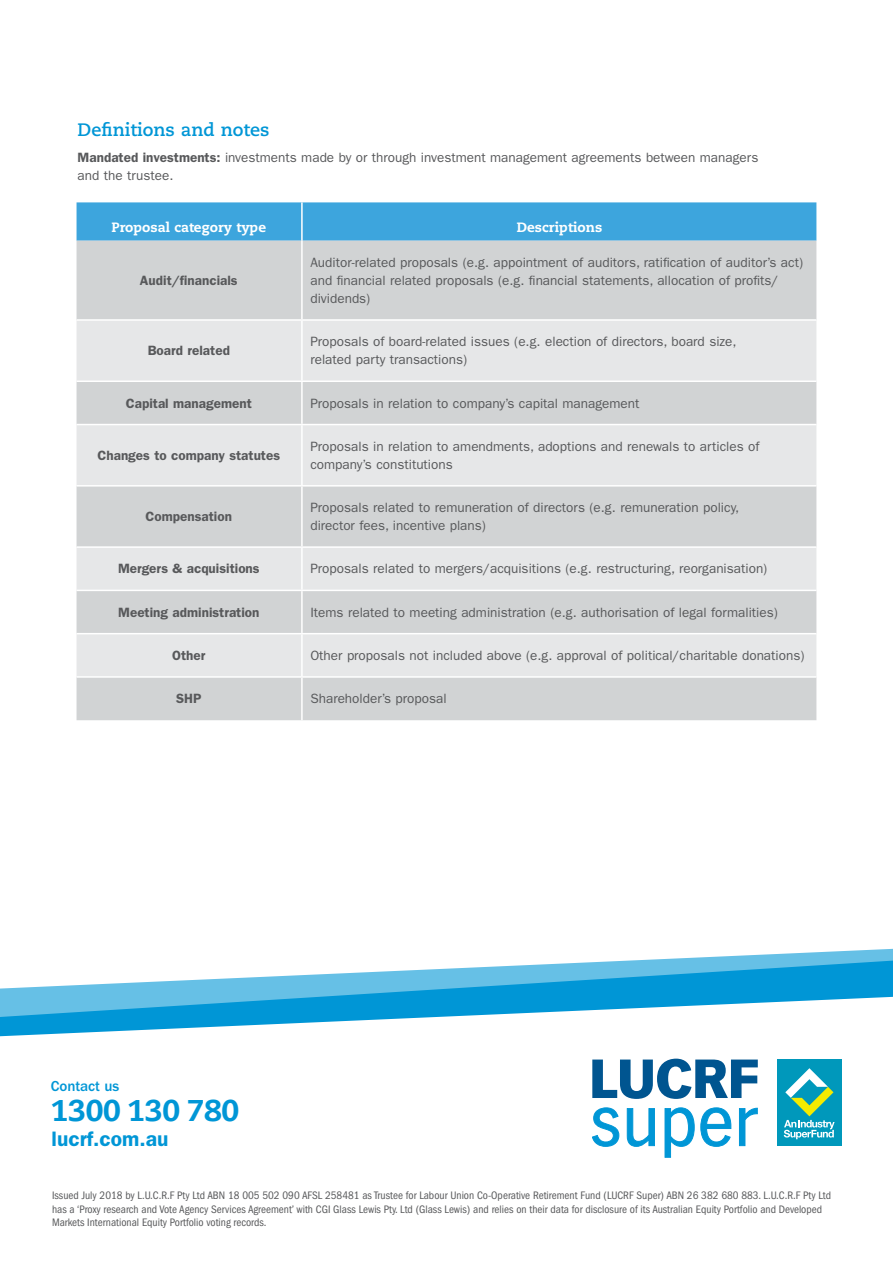
<style>
.page{position:relative;width:893px;height:1263px;background:#fff}
.page>*{position:absolute;margin:0;border:0;box-sizing:border-box;transform-origin:0 0}
.t1{font:800 30px "Caecilia LT Std";letter-spacing:-.01em;color:#0096d6}
.t2{font:600 21px "ITC Franklin Gothic Std";color:#0096d6}
.t3{font:700 18px "Caecilia LT Std";color:#0096d6}
.t4{font:500 15px "ITC Franklin Gothic Std";letter-spacing:-.005em;color:#0096d6}
.t5{font:13.5px/18px "ITC Franklin Gothic Std";color:#58595b}
.t6{font:600 13.5px "ITC Franklin Gothic Std";color:#58595b}
.t7{font:800 13.5px "Caecilia LT Std";color:#fff}
.t8{font:condensed 11.25px/13.5px "ITC Franklin Gothic Std";color:#58595b}
.s1{font-weight:600}
</style>
<div class="page">
<div style="left:77px;top:202px;width:739px;height:39px;background:#3da5dd"></div>
<div style="left:77px;top:241px;width:739px;height:479px;background:#d1d3d4"></div>
<svg style="left:77px;top:321px;width:739px;height:355px;background:#dddedf"></svg>
<hr style="left:301px;top:202px;width:2px;height:39px;background:#fff">
<hr style="left:301px;top:241px;width:2px;height:78px;background:#fff">
<hr style="left:77px;top:319px;width:225px;height:2px;background:#fff">
<hr style="left:302px;top:319px;width:514px;height:2px;background:#fff">
<hr style="left:301px;top:321px;width:2px;height:59px;background:#fff">
<hr style="left:77px;top:380px;width:225px;height:2px;background:#fff">
<hr style="left:302px;top:380px;width:514px;height:2px;background:#fff">
<hr style="left:301px;top:382px;width:2px;height:42px;background:#fff">
<hr style="left:77px;top:424px;width:225px;height:1px;background:#fff">
<hr style="left:302px;top:424px;width:514px;height:1px;background:#fff">
<hr style="left:301px;top:425px;width:2px;height:60px;background:#fff">
<hr style="left:77px;top:485px;width:225px;height:2px;background:#fff">
<hr style="left:302px;top:485px;width:514px;height:2px;background:#fff">
<hr style="left:301px;top:487px;width:2px;height:59px;background:#fff">
<hr style="left:77px;top:546px;width:225px;height:2px;background:#fff">
<hr style="left:302px;top:546px;width:514px;height:2px;background:#fff">
<hr style="left:301px;top:548px;width:2px;height:42px;background:#fff">
<hr style="left:77px;top:590px;width:225px;height:1px;background:#fff">
<hr style="left:302px;top:590px;width:514px;height:1px;background:#fff">
<hr style="left:301px;top:591px;width:2px;height:42px;background:#fff">
<hr style="left:77px;top:633px;width:225px;height:1px;background:#fff">
<hr style="left:302px;top:633px;width:514px;height:1px;background:#fff">
<hr style="left:301px;top:634px;width:2px;height:42px;background:#fff">
<hr style="left:77px;top:676px;width:225px;height:2px;background:#fff">
<hr style="left:302px;top:676px;width:514px;height:2px;background:#fff">
<hr style="left:301px;top:678px;width:2px;height:42px;background:#fff">
<svg style="left:0;top:948px;width:893px;height:86px"></svg>
<div style="left:777px;top:1059px;width:64px;height:87px;background:#0098bb"></div>
<svg style="left:784px;top:1068px;width:51px;height:71px"></svg>
<svg style="left:592px;top:1058px;width:166px;height:41px"></svg>
<svg style="left:592px;top:1107px;width:27px;height:40px"></svg>
<svg style="left:627px;top:1108px;width:28px;height:39px"></svg>
<svg style="left:664px;top:1107px;width:67px;height:50px"></svg>
<svg style="left:739px;top:1107px;width:19px;height:39px"></svg>
<h3 class="t3" style="left:78px;top:119px;width:193px">Definitions and notes</h3>
<p class="t5" style="left:78px;top:149px;width:682px"><span class="s1">Mandated investments:</span> investments made by or through investment management agreements between managers and the trustee.</p>
<p class="t7" style="left:112px;top:219px;width:156px">Proposal category type</p>
<p class="t7" style="left:517px;top:219px;width:87px">Descriptions</p>
<p class="t6" style="left:140px;top:272px;width:99px">Audit/financials</p>
<p class="t5" style="left:310px;top:253px;width:494px">Auditor-related proposals (e.g. appointment of auditors, ratification of auditor’s act) and financial related proposals (e.g. financial statements, allocation of profits/ dividends)</p>
<p class="t6" style="left:148px;top:343px;width:84px">Board related</p>
<p class="t5" style="left:310px;top:333px;width:428px">Proposals of board-related issues (e.g. election of directors, board size, related party transactions)</p>
<p class="t6" style="left:126px;top:395px;width:127px">Capital management</p>
<p class="t5" style="left:310px;top:394px;width:331px">Proposals in relation to company’s capital management</p>
<p class="t6" style="left:98px;top:447px;width:184px">Changes to company statutes</p>
<p class="t5" style="left:310px;top:437px;width:451px">Proposals in relation to amendments, adoptions and renewals to articles of company’s constitutions</p>
<p class="t6" style="left:146px;top:508px;width:88px">Compensation</p>
<p class="t5" style="left:310px;top:499px;width:430px">Proposals related to remuneration of directors (e.g. remuneration policy, director fees, incentive plans)</p>
<p class="t6" style="left:118px;top:561px;width:143px">Mergers &amp; acquisitions</p>
<p class="t5" style="left:310px;top:560px;width:458px">Proposals related to mergers/acquisitions (e.g. restructuring, reorganisation)</p>
<p class="t6" style="left:118px;top:604px;width:143px">Meeting administration</p>
<p class="t5" style="left:310px;top:603px;width:469px">Items related to meeting administration (e.g. authorisation of legal formalities)</p>
<p class="t6" style="left:172px;top:647px;width:35px">Other</p>
<p class="t5" style="left:310px;top:646px;width:496px">Other proposals not included above (e.g. approval of political/charitable donations)</p>
<p class="t6" style="left:176px;top:691px;width:27px">SHP</p>
<p class="t5" style="left:310px;top:690px;width:138px">Shareholder’s proposal</p>
<p class="t4" style="left:51px;top:1077px;width:70px">Contact us</p>
<h1 class="t1" style="left:51px;top:1092px;width:190px">1300 130 780</h1>
<h2 class="t2" style="left:52px;top:1126px;width:118px">lucrf.com.au</h2>
<p class="t8" style="left:52px;top:1189px;width:781px">Issued July 2018 by L.U.C.R.F Pty Ltd ABN 18 005 502 090 AFSL 258481 as Trustee for Labour Union Co-Operative Retirement Fund (LUCRF Super) ABN 26 382 680 883. L.U.C.R.F Pty Ltd has a ‘Proxy research and Vote Agency Services Agreement’ with CGI Glass Lewis Pty. Ltd (Glass Lewis) and relies on their data for disclosure of its Australian Equity Portfolio and Developed<br>Markets International Equity Portfolio voting records.</p>
</div>
